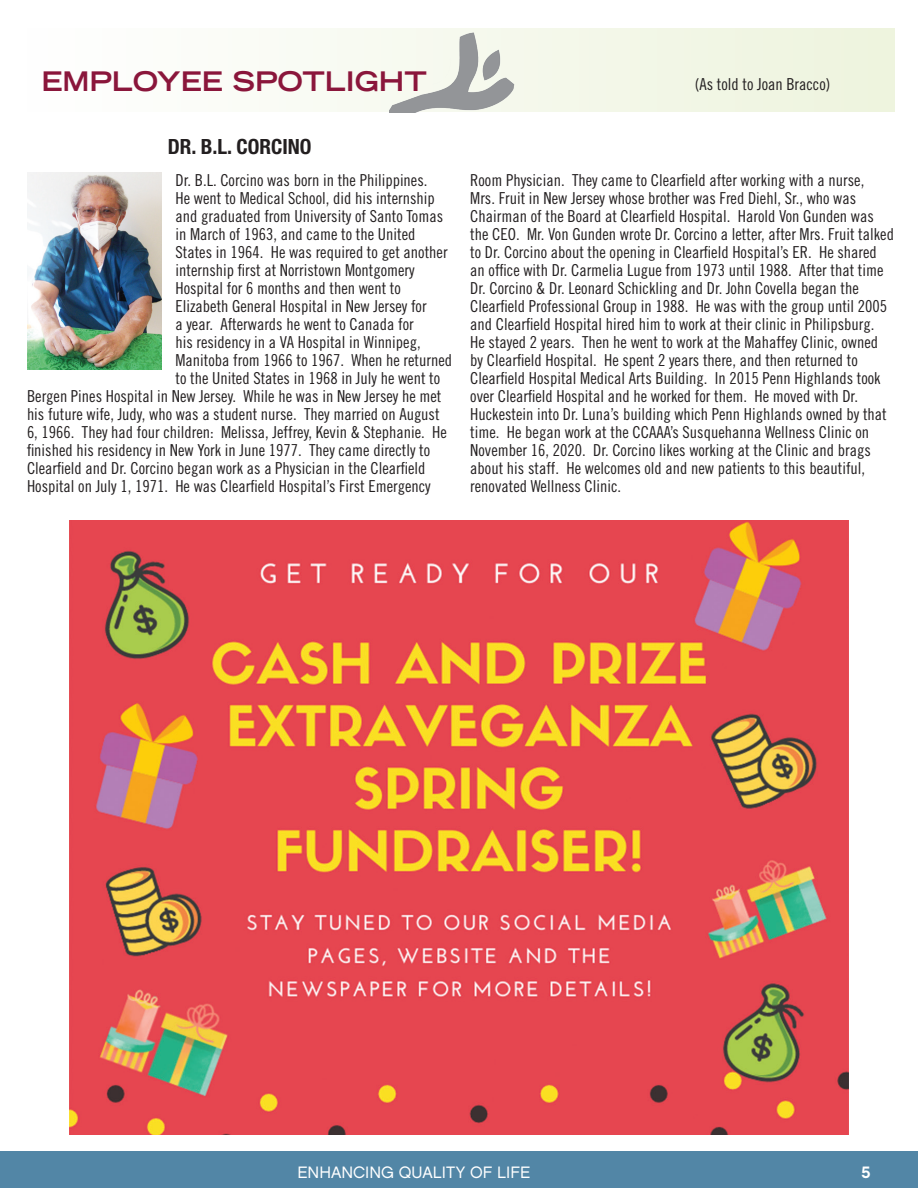
<style>
.page{position:relative;width:918px;height:1188px;background:#fff}
.page>*{position:absolute;margin:0;border:0;box-sizing:border-box;transform-origin:0 0}
.t1{font:700 expanded 27px "Trade Gothic LH";color:#8a163b}
.t2{font:700 condensed 21px "Helvetica Neue";color:#231f20}
.t3{font:16.5px/18px "Trade Gothic Cond Eighteen";color:#231f20}
.t4{font:16.5px "Chalet London Nineteen Sixty";color:#fff}
.t5{font:16.5px "Chalet New York Nineteen Eighty";color:#fff}
</style>
<div class="page">
<div style="left:0;top:1151px;width:918px;height:37px;background:#5286a6"></div>
<svg style="left:286px;top:28px;width:609px;height:83px;fill:#f2f7e7"></svg>
<img style="left:389px;top:28px;width:131px;height:84px">
<img style="left:27px;top:173px;width:135px;height:196px">
<img style="left:69px;top:521px;width:780px;height:614px">
<p class="t1" style="left:41px;top:63px;width:387px">EMPLOYEE SPOTLIGHT</p>
<p class="t3" style="left:695px;top:75px;width:137px">(As told to Joan Bracco)</p>
<p class="t2" style="left:168px;top:134px;width:145px">DR. B.L. CORCINO</p>
<p class="t3" style="left:176px;top:171px;width:253px">Dr. B.L. Corcino was born in the Philippines.</p>
<p class="t3" style="left:176px;top:189px;width:261px">He went to Medical School, did his internship</p>
<p class="t3" style="left:176px;top:207px;width:269px">and graduated from University of Santo Tomas</p>
<p class="t3" style="left:176px;top:225px;width:242px">in March of 1963, and came to the United</p>
<p class="t3" style="left:176px;top:243px;width:274px">States in 1964. He was required to get another</p>
<p class="t3" style="left:176px;top:261px;width:241px">internship first at Norristown Montgomery</p>
<p class="t3" style="left:176px;top:279px;width:227px">Hospital for 6 months and then went to</p>
<p class="t3" style="left:176px;top:297px;width:253px">Elizabeth General Hospital in New Jersey for</p>
<p class="t3" style="left:176px;top:315px;width:240px">a year. Afterwards he went to Canada for</p>
<p class="t3" style="left:176px;top:333px;width:247px">his residency in a VA Hospital in Winnipeg,</p>
<p class="t3" style="left:176px;top:351px;width:278px">Manitoba from 1966 to 1967. When he returned</p>
<p class="t3" style="left:176px;top:369px;width:266px">to the United States in 1968 in July he went to</p>
<p class="t3" style="left:27px;top:387px;width:416px">Bergen Pines Hospital in New Jersey. While he was in New Jersey he met</p>
<p class="t3" style="left:27px;top:405px;width:414px">his future wife, Judy, who was a student nurse. They married on August</p>
<p class="t3" style="left:27px;top:423px;width:421px">6, 1966. They had four children: Melissa, Jeffrey, Kevin &amp; Stephanie. He</p>
<p class="t3" style="left:27px;top:441px;width:405px">finished his residency in New York in June 1977. They came directly to</p>
<p class="t3" style="left:27px;top:459px;width:400px">Clearfield and Dr. Corcino began work as a Physician in the Clearfield</p>
<p class="t3" style="left:27px;top:477px;width:405px">Hospital on July 1, 1971. He was Clearfield Hospital’s First Emergency</p>
<p class="t3" style="left:470px;top:171px;width:425px">Room Physician. They came to Clearfield after working with a nurse,<br>Mrs. Fruit in New Jersey whose brother was Fred Diehl, Sr., who was Chairman of the Board at Clearfield Hospital. Harold Von Gunden was the CEO. Mr. Von Gunden wrote Dr. Corcino a letter, after Mrs. Fruit talked to Dr. Corcino about the opening in Clearfield Hospital’s ER. He shared an office with Dr. Carmelia Lugue from 1973 until 1988. After that time Dr. Corcino &amp; Dr. Leonard Schickling and Dr. John Covella began the Clearfield Professional Group in 1988. He was with the group until 2005 and Clearfield Hospital hired him to work at their clinic in Philipsburg.<br>He stayed 2 years. Then he went to work at the Mahaffey Clinic, owned by Clearfield Hospital. He spent 2 years there, and then returned to Clearfield Hospital Medical Arts Building. In 2015 Penn Highlands took over Clearfield Hospital and he worked for them. He moved with Dr.<br>Huckestein into Dr. Luna’s building which Penn Highlands owned by that time. He began work at the CCAAA’s Susquehanna Wellness Clinic on November 16, 2020. Dr. Corcino likes working at the Clinic and brags about his staff. He welcomes old and new patients to this beautiful, renovated Wellness Clinic.</p>
<p class="t4" style="left:297px;top:1162px;width:234px">ENHANCING QUALITY OF LIFE</p>
<p class="t5" style="left:861px;top:1162px;width:11px">5</p>
</div>
